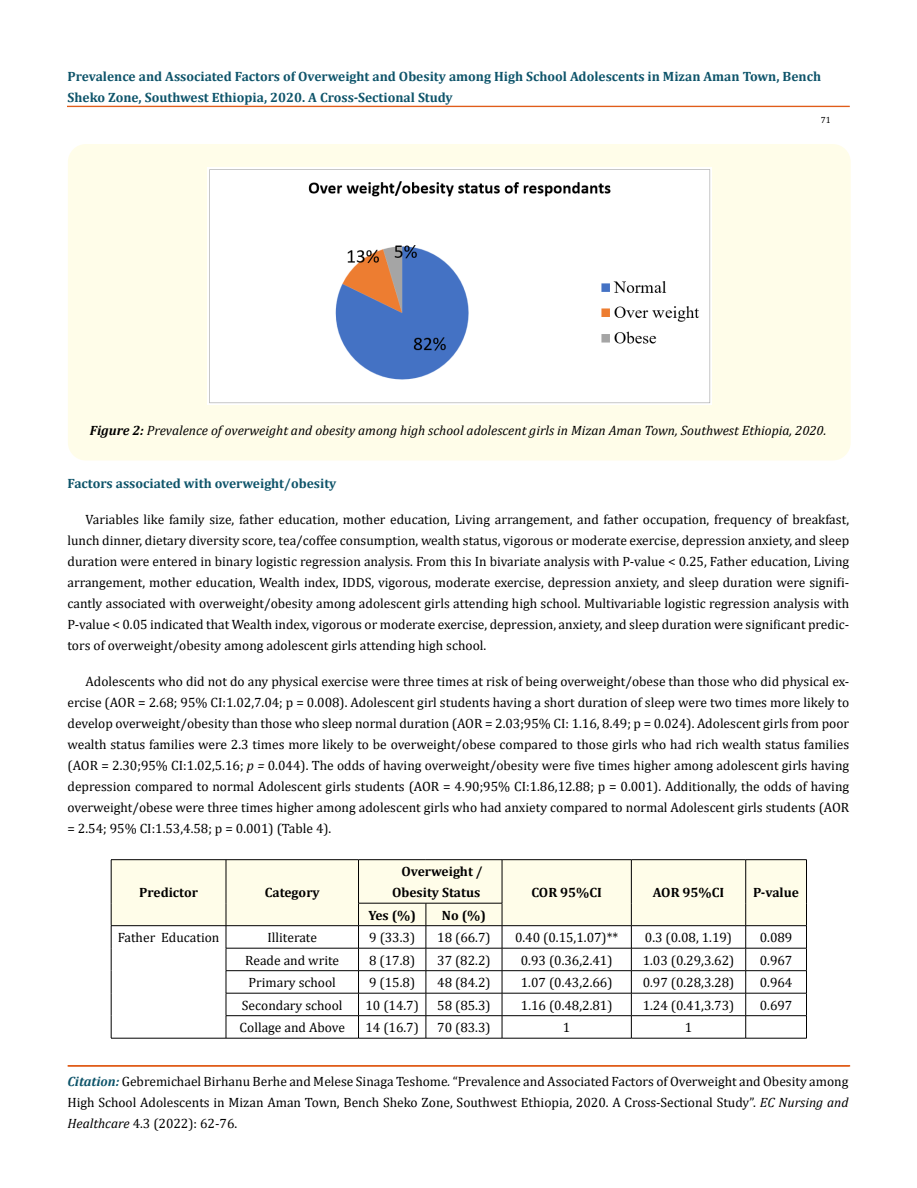
<style>
.page{position:relative;width:917px;height:1188px;background:#fff}
.page>*{position:absolute;margin:0;border:0;box-sizing:border-box;transform-origin:0 0}
.t1{font:13.5px/21px "Cambria";color:#000;text-align:justify}
.t2{font:700 13.5px/21px "Cambria";color:#0e546a}
.t3{font:italic 13.5px "Cambria";color:#000}
.t4{font:700 13.5px/21px "Cambria";color:#000;text-align:right}
.t5{font:9px "Cambria";color:#000}
.s1{font-weight:700}
.s2{font-style:italic}
.s3{font-weight:700;font-style:italic;color:#0e546a}
</style>
<div class="page">
<div style="left:67px;top:106px;width:782px;height:1px;border:1px solid #e05d1a"></div>
<div style="left:68px;top:1066px;width:781px;height:1px;border:1px solid #e05d1a"></div>
<div style="left:68px;top:144px;width:782px;height:317px;background:#fffde9;border-radius:18px"></div>
<img style="left:207px;top:167px;width:504px;height:238px">
<div style="left:112px;top:860px;width:694px;height:65px;background:#fffde9"></div>
<hr style="left:111px;top:859px;width:115px;height:1px;background:#000">
<hr style="left:111px;top:860px;width:1px;height:43px;background:#000">
<hr style="left:226px;top:859px;width:132px;height:1px;background:#000">
<hr style="left:226px;top:860px;width:1px;height:43px;background:#000">
<hr style="left:358px;top:859px;width:68px;height:1px;background:#000">
<hr style="left:358px;top:860px;width:1px;height:43px;background:#000">
<hr style="left:426px;top:859px;width:76px;height:1px;background:#000">
<hr style="left:502px;top:859px;width:129px;height:1px;background:#000">
<hr style="left:502px;top:860px;width:1px;height:43px;background:#000">
<hr style="left:631px;top:859px;width:114px;height:1px;background:#000">
<hr style="left:631px;top:860px;width:1px;height:43px;background:#000">
<hr style="left:745px;top:859px;width:61px;height:1px;background:#000">
<hr style="left:745px;top:860px;width:1px;height:43px;background:#000">
<hr style="left:806px;top:860px;width:1px;height:43px;background:#000">
<hr style="left:358px;top:903px;width:68px;height:1px;background:#000">
<hr style="left:426px;top:903px;width:76px;height:1px;background:#000">
<hr style="left:111px;top:925px;width:115px;height:1px;background:#000">
<hr style="left:226px;top:925px;width:132px;height:1px;background:#000">
<hr style="left:358px;top:925px;width:68px;height:1px;background:#000">
<hr style="left:426px;top:925px;width:76px;height:1px;background:#000">
<hr style="left:502px;top:925px;width:129px;height:1px;background:#000">
<hr style="left:631px;top:925px;width:114px;height:1px;background:#000">
<hr style="left:745px;top:925px;width:61px;height:1px;background:#000">
<hr style="left:226px;top:948px;width:132px;height:1px;background:#000">
<hr style="left:358px;top:948px;width:68px;height:1px;background:#000">
<hr style="left:426px;top:948px;width:76px;height:1px;background:#000">
<hr style="left:502px;top:948px;width:129px;height:1px;background:#000">
<hr style="left:631px;top:948px;width:114px;height:1px;background:#000">
<hr style="left:745px;top:948px;width:61px;height:1px;background:#000">
<hr style="left:226px;top:970px;width:132px;height:1px;background:#000">
<hr style="left:358px;top:970px;width:68px;height:1px;background:#000">
<hr style="left:426px;top:970px;width:76px;height:1px;background:#000">
<hr style="left:502px;top:970px;width:129px;height:1px;background:#000">
<hr style="left:631px;top:970px;width:114px;height:1px;background:#000">
<hr style="left:745px;top:970px;width:61px;height:1px;background:#000">
<hr style="left:226px;top:993px;width:132px;height:1px;background:#000">
<hr style="left:358px;top:993px;width:68px;height:1px;background:#000">
<hr style="left:426px;top:993px;width:76px;height:1px;background:#000">
<hr style="left:502px;top:993px;width:129px;height:1px;background:#000">
<hr style="left:631px;top:993px;width:114px;height:1px;background:#000">
<hr style="left:745px;top:993px;width:61px;height:1px;background:#000">
<svg style="left:111px;top:903px;width:1px;height:135px"></svg>
<hr style="left:226px;top:1015px;width:132px;height:1px;background:#000">
<svg style="left:226px;top:903px;width:1px;height:135px"></svg>
<hr style="left:358px;top:1015px;width:68px;height:1px;background:#000">
<svg style="left:358px;top:903px;width:1px;height:135px"></svg>
<hr style="left:426px;top:1015px;width:76px;height:1px;background:#000">
<svg style="left:425px;top:903px;width:1px;height:135px"></svg>
<hr style="left:502px;top:1015px;width:129px;height:1px;background:#000">
<svg style="left:502px;top:903px;width:1px;height:135px"></svg>
<hr style="left:631px;top:1015px;width:114px;height:1px;background:#000">
<svg style="left:631px;top:903px;width:1px;height:135px"></svg>
<hr style="left:745px;top:1015px;width:61px;height:1px;background:#000">
<svg style="left:745px;top:903px;width:1px;height:135px"></svg>
<svg style="left:806px;top:903px;width:1px;height:135px"></svg>
<hr style="left:111px;top:1038px;width:115px;height:1px;background:#000">
<hr style="left:226px;top:1038px;width:132px;height:1px;background:#000">
<hr style="left:358px;top:1038px;width:68px;height:1px;background:#000">
<hr style="left:426px;top:1038px;width:76px;height:1px;background:#000">
<hr style="left:502px;top:1038px;width:129px;height:1px;background:#000">
<hr style="left:631px;top:1038px;width:114px;height:1px;background:#000">
<hr style="left:745px;top:1038px;width:61px;height:1px;background:#000">
<p class="t2" style="left:68px;top:66px;width:755px">Prevalence and Associated Factors of Overweight and Obesity among High School Adolescents in Mizan Aman Town, Bench<br>Sheko Zone, Southwest Ethiopia, 2020. A Cross-Sectional Study</p>
<p class="t5" style="left:820px;top:114px;width:11px">71</p>
<p class="t3" style="left:90px;top:421px;width:738px"><span class="s1">Figure 2:</span> Prevalence of overweight and obesity among high school adolescent girls in Mizan Aman Town, Southwest Ethiopia, 2020.</p>
<p class="t2" style="left:68px;top:473px;width:270px">Factors associated with overweight/obesity</p>
<p class="t1" style="left:68px;top:509px;width:783px;text-indent:18px">Variables like family size, father education, mother education, Living arrangement, and father occupation, frequency of breakfast, lunch dinner, dietary diversity score, tea/coffee consumption, wealth status, vigorous or moderate exercise, depression anxiety, and sleep duration were entered in binary logistic regression analysis. From this In bivariate analysis with P-value &lt; 0.25, Father education, Living arrangement, mother education, Wealth index, IDDS, vigorous, moderate exercise, depression anxiety, and sleep duration were signifi&shy;cantly associated with overweight/obesity among adolescent girls attending high school. Multivariable logistic regression analysis with P-value &lt; 0.05 indicated that Wealth index, vigorous or moderate exercise, depression, anxiety, and sleep duration were significant predic&shy;tors of overweight/obesity among adolescent girls attending high school.</p>
<p class="t1" style="left:67px;top:671px;width:783px;text-indent:18px">Adolescents who did not do any physical exercise were three times at risk of being overweight/obese than those who did physical ex&shy;ercise (AOR = 2.68; 95% CI:1.02,7.04; p = 0.008). Adolescent girl students having a short duration of sleep were two times more likely to develop overweight/obesity than those who sleep normal duration (AOR = 2.03;95% CI: 1.16, 8.49; p = 0.024). Adolescent girls from poor wealth status families were 2.3 times more likely to be overweight/obese compared to those girls who had rich wealth status families (AOR = 2.30;95% CI:1.02,5.16; <span class="s2">p =</span> 0.044). The odds of having overweight/obesity were five times higher among adolescent girls having depression compared to normal Adolescent girls students (AOR = 4.90;95% CI:1.86,12.88; p = 0.001). Additionally, the odds of having overweight/obese were three times higher among adolescent girls who had anxiety compared to normal Adolescent girls students (AOR = 2.54; 95% CI:1.53,4.58; p = 0.001) (Table 4).</p>
<p class="t4" style="left:139px;top:882px;width:60px">Predictor</p>
<p class="t4" style="left:265px;top:882px;width:56px">Category</p>
<p class="t4" style="left:392px;top:861px;width:92px">Overweight /<br>Obesity Status</p>
<p class="t4" style="left:368px;top:904px;width:49px">Yes (%)</p>
<p class="t4" style="left:442px;top:904px;width:46px">No (%)</p>
<p class="t4" style="left:531px;top:882px;width:72px">COR 95%CI</p>
<p class="t4" style="left:652px;top:882px;width:73px">AOR 95%CI</p>
<p class="t4" style="left:753px;top:882px;width:47px">P-value</p>
<p class="t1" style="left:118px;top:927px;width:103px">Father Education</p>
<p class="t1" style="left:267px;top:927px;width:51px">Illiterate</p>
<p class="t1" style="left:369px;top:927px;width:47px">9 (33.3)</p>
<p class="t1" style="left:437px;top:927px;width:55px">18 (66.7)</p>
<p class="t1" style="left:515px;top:927px;width:105px">0.40 (0.15,1.07)**</p>
<p class="t1" style="left:645px;top:927px;width:89px">0.3 (0.08, 1.19)</p>
<p class="t1" style="left:759px;top:927px;width:34px">0.089</p>
<p class="t1" style="left:245px;top:950px;width:95px">Reade and write</p>
<p class="t1" style="left:369px;top:950px;width:47px">8 (17.8)</p>
<p class="t1" style="left:437px;top:950px;width:55px">37 (82.2)</p>
<p class="t1" style="left:521px;top:950px;width:93px">0.93 (0.36,2.41)</p>
<p class="t1" style="left:642px;top:950px;width:93px">1.03 (0.29,3.62)</p>
<p class="t1" style="left:759px;top:950px;width:34px">0.967</p>
<p class="t1" style="left:248px;top:972px;width:89px">Primary school</p>
<p class="t1" style="left:369px;top:972px;width:47px">9 (15.8)</p>
<p class="t1" style="left:437px;top:972px;width:55px">48 (84.2)</p>
<p class="t1" style="left:521px;top:972px;width:93px">1.07 (0.43,2.66)</p>
<p class="t1" style="left:642px;top:972px;width:93px">0.97 (0.28,3.28)</p>
<p class="t1" style="left:759px;top:972px;width:34px">0.964</p>
<p class="t1" style="left:242px;top:995px;width:102px">Secondary school</p>
<p class="t1" style="left:365px;top:995px;width:55px">10 (14.7)</p>
<p class="t1" style="left:437px;top:995px;width:55px">58 (85.3)</p>
<p class="t1" style="left:521px;top:995px;width:93px">1.16 (0.48,2.81)</p>
<p class="t1" style="left:642px;top:995px;width:93px">1.24 (0.41,3.73)</p>
<p class="t1" style="left:759px;top:995px;width:34px">0.697</p>
<p class="t1" style="left:239px;top:1017px;width:107px">Collage and Above</p>
<p class="t1" style="left:365px;top:1017px;width:55px">14 (16.7)</p>
<p class="t1" style="left:437px;top:1017px;width:55px">70 (83.3)</p>
<p class="t1" style="left:563px;top:1017px;width:9px">1</p>
<p class="t1" style="left:684px;top:1017px;width:9px">1</p>
<p class="t1" style="left:68px;top:1071px;width:782px"><span class="s3">Citation:</span> Gebremichael Birhanu Berhe and Melese Sinaga Teshome<span class="s2">.</span> “Prevalence and Associated Factors of Overweight and Obesity among High School Adolescents in Mizan Aman Town, Bench Sheko Zone, Southwest Ethiopia, 2020. A Cross-Sectional Study”. <span class="s2">EC Nursing and Healthcare</span> 4.3 (2022): 62-76.</p>
</div>
